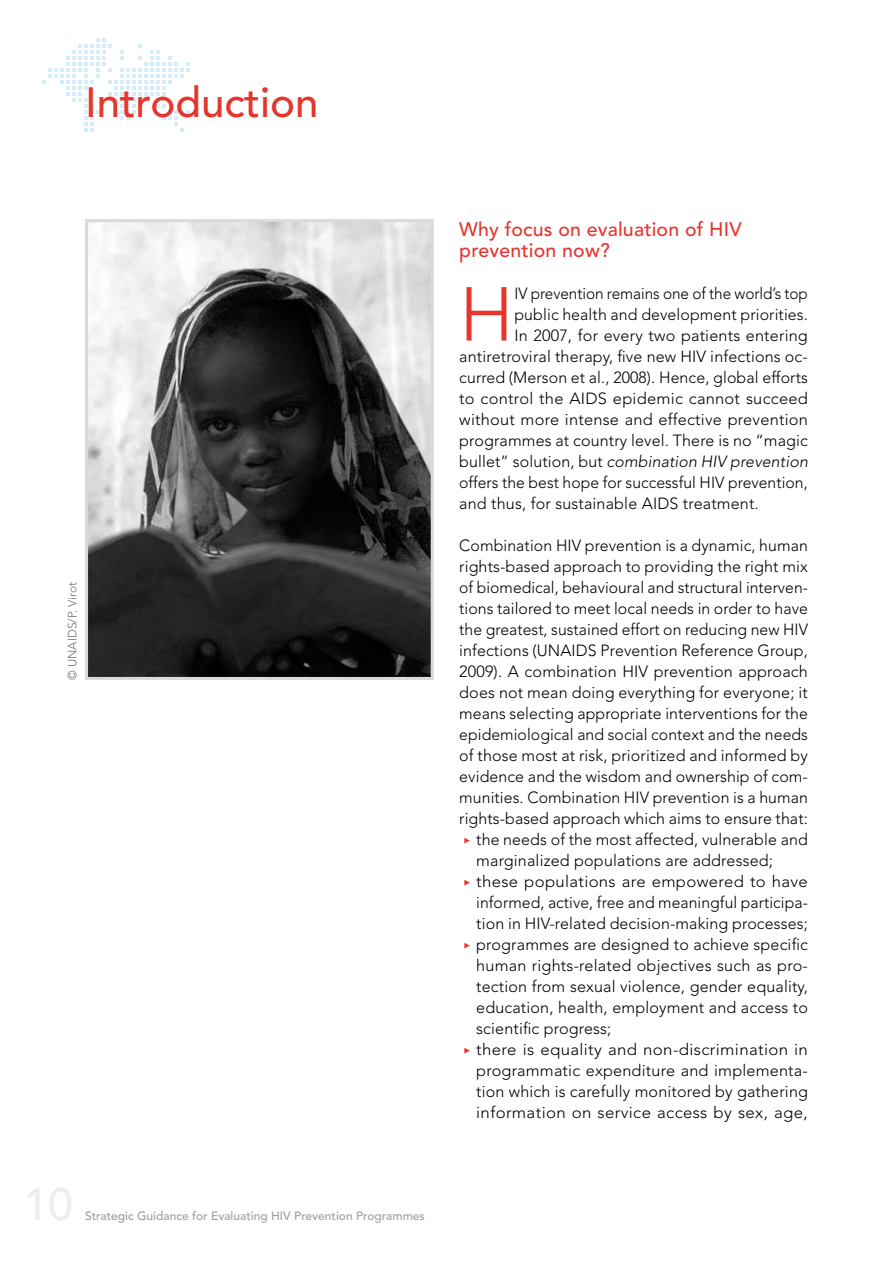
<style>
.page{position:relative;width:893px;height:1263px;background:#fff}
.page>*{position:absolute;margin:0;border:0;box-sizing:border-box;transform-origin:0 0}
.t1{font:300 75.45px "Avenir";color:#e5352c}
.t2{font:500 42px "Avenir LT Std";color:#e5352c}
.t3{font:500 19.5px/21px "Avenir";letter-spacing:.01em;color:#e5352c}
.t4{font:300 16.2px "Avenir";letter-spacing:.01em;color:#000}
.t5{font:300 16.2px "Avenir";letter-spacing:.01em;color:#000;scale:1.04 1}
.t6{font:italic 300 16.2px "Avenir";letter-spacing:.01em;color:#000}
.t7{font:300 16.2px "Avenir";letter-spacing:.01em;color:#000;scale:.95 1}
.t8{font:500 12px "Avenir";color:#9c9e9f}
.t9{font:300 12px "Avenir";color:#707172}
.s1{font-style:normal}
.s2{font-family:"Vialog LT Signs Arrows Four";font-weight:400;color:#e5352c}
</style>
<div class="page">
<svg style="left:43px;top:39px;width:147px;height:93px"></svg>
<img style="left:89px;top:223px;width:341px;height:453px">
<div style="left:85px;top:219px;width:349px;height:461px;border:3px solid #d9dadb"></div>
<h2 class="t2" style="left:85px;top:78px;width:235px">Introduction</h2>
<p class="t9" style="left:65px;top:680px;width:99px;rotate:-90deg">© UNAIDS/P. Virot</p>
<p class="t3" style="left:459px;top:219px;width:284px">Why focus on evaluation of HIV prevention now?</p>
<h1 class="t1" style="left:459px;top:270px;width:56px">H</h1>
<p class="t7" style="left:514px;top:283px;width:310px">IV prevention remains one of the world’s top</p>
<p class="t4" style="left:514px;top:304px;width:295px">public health and development priorities.</p>
<p class="t4" style="left:514px;top:325px;width:295px">In 2007, for every two patients entering</p>
<p class="t4" style="left:459px;top:346px;width:350px">antiretroviral therapy, five new HIV infections oc-</p>
<p class="t4" style="left:459px;top:367px;width:350px">curred (Merson et al., 2008). Hence, global efforts</p>
<p class="t4" style="left:459px;top:388px;width:350px">to control the AIDS epidemic cannot succeed</p>
<p class="t4" style="left:459px;top:409px;width:350px">without more intense and effective prevention</p>
<p class="t4" style="left:459px;top:430px;width:350px">programmes at country level. There is no “magic</p>
<p class="t6" style="left:459px;top:451px;width:350px"><span class="s1">bullet” solution, but</span> combination HIV prevention</p>
<p class="t4" style="left:459px;top:472px;width:350px">offers the best hope for successful HIV prevention,</p>
<p class="t4" style="left:459px;top:493px;width:301px">and thus, for sustainable AIDS treatment.</p>
<p class="t4" style="left:459px;top:535px;width:350px">Combination HIV prevention is a dynamic, human</p>
<p class="t4" style="left:459px;top:556px;width:350px">rights-based approach to providing the right mix</p>
<p class="t4" style="left:459px;top:577px;width:350px">of biomedical, behavioural and structural interven-</p>
<p class="t4" style="left:459px;top:598px;width:350px">tions tailored to meet local needs in order to have</p>
<p class="t4" style="left:459px;top:619px;width:350px">the greatest, sustained effort on reducing new HIV</p>
<p class="t4" style="left:459px;top:640px;width:350px">infections (UNAIDS Prevention Reference Group,</p>
<p class="t4" style="left:459px;top:661px;width:350px">2009). A combination HIV prevention approach</p>
<p class="t4" style="left:459px;top:682px;width:350px">does not mean doing everything for everyone; it</p>
<p class="t4" style="left:459px;top:703px;width:350px">means selecting appropriate interventions for the</p>
<p class="t4" style="left:459px;top:724px;width:350px">epidemiological and social context and the needs</p>
<p class="t4" style="left:459px;top:745px;width:350px">of those most at risk, prioritized and informed by</p>
<p class="t4" style="left:459px;top:766px;width:350px">evidence and the wisdom and ownership of com-</p>
<p class="t4" style="left:459px;top:787px;width:350px">munities. Combination HIV prevention is a human</p>
<p class="t4" style="left:459px;top:808px;width:350px">rights-based approach which aims to ensure that:</p>
<p class="t4" style="left:459px;top:829px;width:350px"><span class="s2">&gt;</span>the needs of the most affected, vulnerable and</p>
<p class="t4" style="left:476px;top:850px;width:298px">marginalized populations are addressed;</p>
<p class="t5" style="left:459px;top:871px;width:337px"><span class="s2">&gt;</span>these populations are empowered to have</p>
<p class="t4" style="left:476px;top:892px;width:333px">informed, active, free and meaningful participa-</p>
<p class="t4" style="left:476px;top:913px;width:333px">tion in HIV-related decision-making processes;</p>
<p class="t4" style="left:459px;top:934px;width:350px"><span class="s2">&gt;</span>programmes are designed to achieve specific</p>
<p class="t4" style="left:476px;top:955px;width:333px">human rights-related objectives such as pro-</p>
<p class="t4" style="left:476px;top:976px;width:333px">tection from sexual violence, gender equality,</p>
<p class="t4" style="left:476px;top:997px;width:333px">education, health, employment and access to</p>
<p class="t4" style="left:476px;top:1018px;width:137px">scientific progress;</p>
<p class="t5" style="left:459px;top:1039px;width:337px"><span class="s2">&gt;</span>there is equality and non-discrimination in</p>
<p class="t4" style="left:476px;top:1060px;width:333px">programmatic expenditure and implementa-</p>
<p class="t4" style="left:476px;top:1081px;width:333px">tion which is carefully monitored by gathering</p>
<p class="t5" style="left:476px;top:1102px;width:320px">information on service access by sex, age,</p>
<p class="t8" style="left:85px;top:1209px;width:341px">Strategic Guidance for Evaluating HIV Prevention Programmes</p>
</div>
